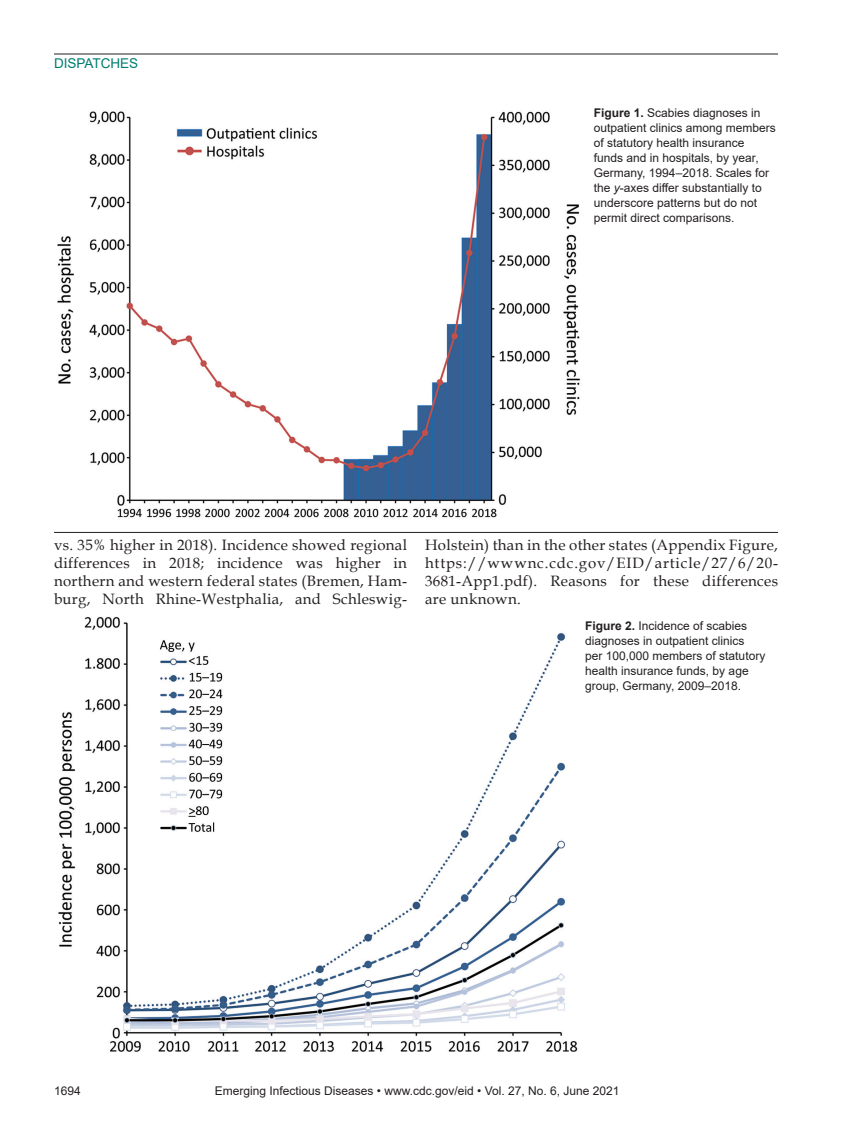
<style>
.page{position:relative;width:851px;height:1134px;background:#fff}
.page>*{position:absolute;margin:0;border:0;box-sizing:border-box;transform-origin:0 0}
.t1{font:15px/18px "Book Antiqua";letter-spacing:.02em;color:#231f20;text-align:justify}
.t2{font:13.5px "Arial";color:#007d70}
.t3{font:12px/15px "Arial";color:#231f20}
.s1{font-weight:700}
.s2{font-style:italic}
</style>
<div class="page">
<hr style="left:54px;top:54px;width:724px;height:1px;background:#231f20">
<img style="left:57px;top:111px;width:524px;height:407px">
<img style="left:58px;top:617px;width:520px;height:435px">
<hr style="left:54px;top:532px;width:724px;height:1px;background:#231f20">
<p class="t2" style="left:54px;top:54px;width:86px">DISPATCHES</p>
<p class="t3" style="left:593px;top:105px;width:184px"><span class="s1">Figure 1.</span> Scabies diagnoses in outpatient clinics among members of statutory health insurance funds and in hospitals, by year,<br>Germany, 1994–2018. Scales for the <span class="s2">y</span>-axes differ substantially to underscore patterns but do not permit direct comparisons.</p>
<p class="t1" style="left:54px;top:535px;width:354px">vs. 35% higher in 2018). Incidence showed regional differences in 2018; incidence was higher in northern and western federal states (Bremen, Ham&shy;burg, North Rhine-Westphalia, and Schleswig-</p>
<p class="t1" style="left:425px;top:535px;width:354px">Holstein) than in the other states (Appendix Figure, https://wwwnc.cdc.gov/EID/article/27/6/20- 3681-App1.pdf). Reasons for these differences are unknown.</p>
<p class="t3" style="left:585px;top:618px;width:182px"><span class="s1">Figure 2.</span> Incidence of scabies diagnoses in outpatient clinics<br>per 100,000 members of statutory health insurance funds, by age group, Germany, 2009–2018.</p>
<p class="t3" style="left:54px;top:1084px;width:28px">1694</p>
<p class="t3" style="left:215px;top:1084px;width:406px">Emerging Infectious Diseases • www.cdc.gov/eid • Vol. 27, No. 6, June 2021</p>
</div>
